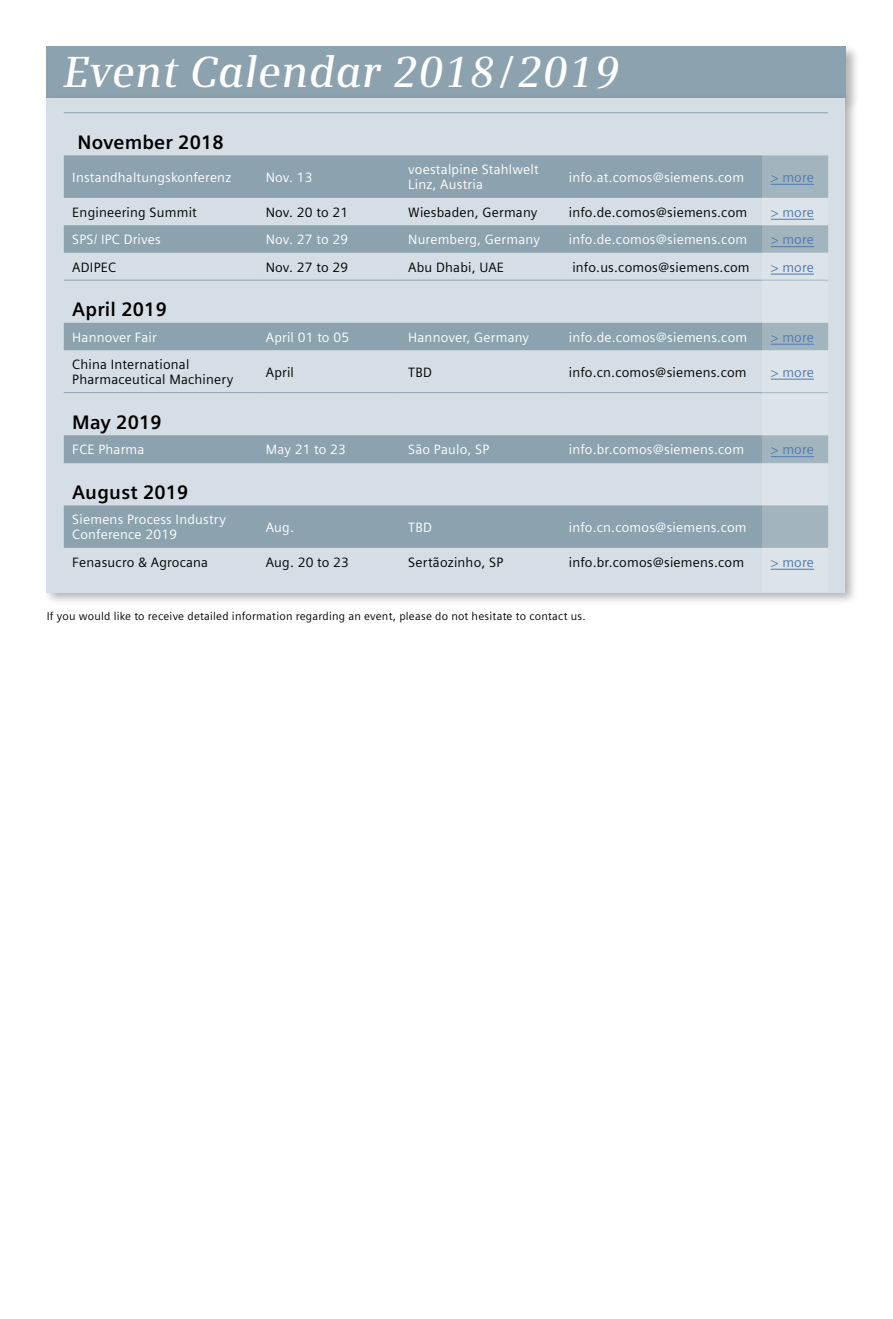
<style>
.page{position:relative;width:893px;height:1319px;background:#fff}
.page>*{position:absolute;margin:0;border:0;box-sizing:border-box;transform-origin:0 0}
._07__Quotes___9pt_4m{font:italic 600 43.5px "Siemens Serif";letter-spacing:.015em;color:#fff}
.zelle_monat{font:700 19.5px "Siemens Sans";letter-spacing:.01em;color:#000}
.zelle_dunkel{font:13.5px/15px "Siemens Sans";letter-spacing:.015em;color:#fff}
.zelle_hell{font:13.5px/15px "Siemens Sans";letter-spacing:.015em;color:#000}
.zelle_dunkel-2{font:13.5px "Siemens Sans";letter-spacing:.015em;color:#22599b}
.zelle_hell-2{font:13.5px "Siemens Sans";letter-spacing:.015em;color:#22599b}
._03__Copy_Roman__7_5{font:11.25px "Siemens Sans";letter-spacing:.02em;color:#000}
</style>
<div class="page">
<div style="left:44px;top:44px;width:817px;height:68px;background:#000;opacity:.3"></div>
<div style="left:47px;top:47px;width:799px;height:51px;background:#8ca3af"></div>
<div style="left:43px;top:94px;width:815px;height:511px;background:#000;opacity:.3"></div>
<div style="left:47px;top:98px;width:798px;height:494px;background:#d5dee4"></div>
<svg style="left:64px;top:155px;width:698px;height:392px"></svg>
<hr style="left:64px;top:112px;width:193px;height:1px;background:#8ca3af">
<hr style="left:257px;top:112px;width:143px;height:1px;background:#8ca3af">
<hr style="left:400px;top:112px;width:160px;height:1px;background:#8ca3af">
<hr style="left:560px;top:112px;width:202px;height:1px;background:#8ca3af">
<hr style="left:762px;top:112px;width:66px;height:1px;background:#8ca3af">
<hr style="left:64px;top:280px;width:193px;height:1px;background:#8ca3af">
<hr style="left:257px;top:280px;width:143px;height:1px;background:#8ca3af">
<hr style="left:400px;top:280px;width:160px;height:1px;background:#8ca3af">
<hr style="left:560px;top:280px;width:202px;height:1px;background:#8ca3af">
<hr style="left:64px;top:392px;width:193px;height:1px;background:#8ca3af">
<hr style="left:257px;top:392px;width:143px;height:1px;background:#8ca3af">
<hr style="left:400px;top:392px;width:160px;height:1px;background:#8ca3af">
<hr style="left:560px;top:392px;width:202px;height:1px;background:#8ca3af">
<hr style="left:64px;top:462px;width:193px;height:1px;background:#8ca3af">
<hr style="left:257px;top:462px;width:143px;height:1px;background:#8ca3af">
<hr style="left:400px;top:462px;width:160px;height:1px;background:#8ca3af">
<hr style="left:560px;top:462px;width:202px;height:1px;background:#8ca3af">
<svg style="left:762px;top:155px;width:66px;height:415px"></svg>
<p class="_07__Quotes___9pt_4m" style="left:64px;top:47px;width:557px">Event Calendar 2018 / 2019</p>
<p class="zelle_monat" style="left:77px;top:131px;width:148px">November 2018</p>
<p class="zelle_dunkel" style="left:72px;top:170px;width:161px">Instandhaltungskonferenz</p>
<p class="zelle_dunkel" style="left:266px;top:170px;width:48px">Nov. 13</p>
<p class="zelle_dunkel" style="left:408px;top:162px;width:132px">voestalpine Stahlwelt<br>Linz, Austria</p>
<p class="zelle_dunkel" style="left:569px;top:170px;width:177px">info.at.comos@siemens.com</p>
<p class="zelle_dunkel-2" style="left:771px;top:169px;width:45px">&gt; more</p>
<p class="zelle_hell" style="left:72px;top:205px;width:126px">Engineering Summit</p>
<p class="zelle_hell" style="left:266px;top:205px;width:84px">Nov. 20 to 21</p>
<p class="zelle_hell" style="left:408px;top:205px;width:131px">Wiesbaden, Germany</p>
<p class="zelle_hell" style="left:569px;top:205px;width:180px">info.de.comos@siemens.com</p>
<p class="zelle_hell-2" style="left:771px;top:204px;width:45px">&gt; more</p>
<p class="zelle_dunkel" style="left:72px;top:232px;width:90px">SPS/ IPC Drives</p>
<p class="zelle_dunkel" style="left:266px;top:232px;width:84px">Nov. 27 to 29</p>
<p class="zelle_dunkel" style="left:408px;top:232px;width:133px">Nuremberg, Germany</p>
<p class="zelle_dunkel" style="left:569px;top:232px;width:180px">info.de.comos@siemens.com</p>
<p class="zelle_dunkel-2" style="left:771px;top:232px;width:45px">&gt; more</p>
<p class="zelle_hell" style="left:72px;top:259px;width:45px">ADIPEC</p>
<p class="zelle_hell" style="left:266px;top:259px;width:84px">Nov. 27 to 29</p>
<p class="zelle_hell" style="left:408px;top:259px;width:97px">Abu Dhabi, UAE</p>
<p class="zelle_hell" style="left:572px;top:259px;width:179px">info.us.comos@siemens.com</p>
<p class="zelle_hell-2" style="left:771px;top:259px;width:45px">&gt; more</p>
<p class="zelle_monat" style="left:72px;top:298px;width:96px">April 2019</p>
<p class="zelle_dunkel" style="left:72px;top:329px;width:86px">Hannover Fair</p>
<p class="zelle_dunkel" style="left:266px;top:329px;width:85px">April 01 to 05</p>
<p class="zelle_dunkel" style="left:408px;top:329px;width:123px">Hannover, Germany</p>
<p class="zelle_dunkel" style="left:569px;top:329px;width:180px">info.de.comos@siemens.com</p>
<p class="zelle_dunkel-2" style="left:771px;top:329px;width:45px">&gt; more</p>
<p class="zelle_hell" style="left:72px;top:357px;width:163px">China International<br>Pharmaceutical Machinery</p>
<p class="zelle_hell" style="left:266px;top:364px;width:30px">April</p>
<p class="zelle_hell" style="left:408px;top:364px;width:25px">TBD</p>
<p class="zelle_hell" style="left:569px;top:364px;width:179px">info.cn.comos@siemens.com</p>
<p class="zelle_hell-2" style="left:771px;top:364px;width:45px">&gt; more</p>
<p class="zelle_monat" style="left:72px;top:411px;width:91px">May 2019</p>
<p class="zelle_dunkel" style="left:72px;top:442px;width:74px">FCE Pharma</p>
<p class="zelle_dunkel" style="left:266px;top:442px;width:82px">May 21 to 23</p>
<p class="zelle_dunkel" style="left:408px;top:442px;width:83px">São Paulo, SP</p>
<p class="zelle_dunkel" style="left:569px;top:442px;width:177px">info.br.comos@siemens.com</p>
<p class="zelle_dunkel-2" style="left:771px;top:442px;width:45px">&gt; more</p>
<p class="zelle_monat" style="left:72px;top:481px;width:118px">August 2019</p>
<p class="zelle_dunkel" style="left:72px;top:512px;width:155px">Siemens Process Industry<br>Conference 2019</p>
<p class="zelle_dunkel" style="left:266px;top:519px;width:30px">Aug.</p>
<p class="zelle_dunkel" style="left:408px;top:519px;width:25px">TBD</p>
<p class="zelle_dunkel" style="left:569px;top:519px;width:179px">info.cn.comos@siemens.com</p>
<p class="zelle_hell" style="left:72px;top:554px;width:137px">Fenasucro &amp; Agrocana</p>
<p class="zelle_hell" style="left:266px;top:554px;width:85px">Aug. 20 to 23</p>
<p class="zelle_hell" style="left:408px;top:554px;width:97px">Sertãozinho, SP</p>
<p class="zelle_hell" style="left:569px;top:554px;width:177px">info.br.comos@siemens.com</p>
<p class="zelle_hell-2" style="left:771px;top:554px;width:45px">&gt; more</p>
<p class="_03__Copy_Roman__7_5" style="left:47px;top:609px;width:540px">If you would like to receive detailed information regarding an event, please do not hesitate to contact us.</p>
</div>
